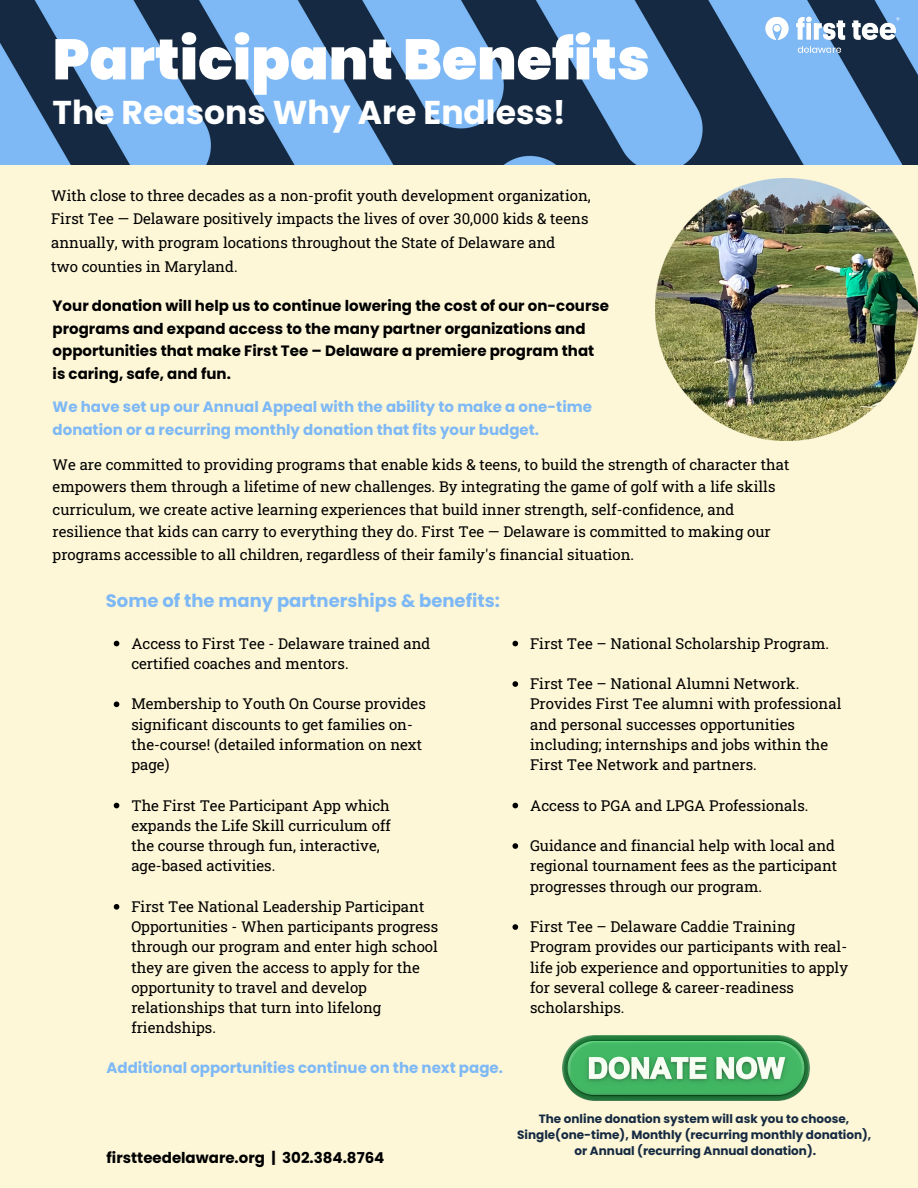
<style>
.page{position:relative;width:918px;height:1188px;background:#fdf6d7}
.page>*{position:absolute;margin:0;border:0;box-sizing:border-box;transform-origin:0 0}
.t1{font:900 57px "Poppins";color:#fff}
.t2{font:700 33px "Poppins";color:#fff}
.t3{font:700 18px "Poppins";color:#7eb9f6}
.t4{font:15px/20.2px "Roboto Slab";color:#000}
.t5{font:700 15px "Poppins";color:#000}
.t6{font:700 15px "Poppins";color:#7eb9f6}
.t7{font:700 12px "Poppins";color:#152a42}
</style>
<div class="page">
<svg style="left:512px;top:641px;width:6px;height:5px"></svg>
<svg style="left:512px;top:681px;width:6px;height:6px"></svg>
<svg style="left:512px;top:803px;width:6px;height:5px"></svg>
<svg style="left:512px;top:843px;width:6px;height:6px"></svg>
<svg style="left:512px;top:924px;width:6px;height:6px"></svg>
<img style="left:0;top:0;width:918px;height:164px">
<img style="left:563px;top:1036px;width:246px;height:65px">
<img style="left:762px;top:14px;width:140px;height:52px">
<img style="left:656px;top:178px;width:262px;height:263px">
<svg style="left:114px;top:641px;width:5px;height:5px"></svg>
<svg style="left:114px;top:701px;width:5px;height:6px"></svg>
<svg style="left:114px;top:803px;width:5px;height:5px"></svg>
<svg style="left:114px;top:904px;width:5px;height:6px"></svg>
<p class="t1" style="left:53px;top:20px;width:599px">Participant Benefits</p>
<p class="t2" style="left:53px;top:90px;width:515px">The Reasons Why Are Endless!</p>
<p class="t4" style="left:51px;top:185px;width:541px">With close to three decades as a non-profit youth development organization,</p>
<p class="t4" style="left:51px;top:208px;width:539px">First Tee — Delaware positively impacts the lives of over 30,000 kids &amp; teens</p>
<p class="t4" style="left:51px;top:232px;width:506px">annually, with program locations throughout the State of Delaware and</p>
<p class="t4" style="left:51px;top:256px;width:188px">two counties in Maryland.</p>
<p class="t5" style="left:53px;top:295px;width:558px">Your donation will help us to continue lowering the cost of our on-course</p>
<p class="t5" style="left:53px;top:318px;width:535px">programs and expand access to the many partner organizations and</p>
<p class="t5" style="left:53px;top:340px;width:543px">opportunities that make First Tee – Delaware a premiere program that</p>
<p class="t5" style="left:53px;top:363px;width:180px">is caring, safe, and fun.</p>
<p class="t6" style="left:53px;top:397px;width:541px">We have set up our Annual Appeal with the ability to make a one-time</p>
<p class="t6" style="left:53px;top:419px;width:488px">donation or a recurring monthly donation that fits your budget.</p>
<p class="t4" style="left:53px;top:453px;width:738px;line-height:22.5px">We are committed to providing programs that enable kids &amp; teens, to build the strength of character that empowers them through a lifetime of new challenges. By integrating the game of golf with a life skills curriculum, we create active learning experiences that build inner strength, self-confidence, and resilience that kids can carry to everything they do. First Tee — Delaware is committed to making our programs accessible to all children, regardless of their family's financial situation.</p>
<p class="t3" style="left:106px;top:588px;width:396px">Some of the many partnerships &amp; benefits:</p>
<p class="t4" style="left:131px;top:633px;width:301px">Access to First Tee - Delaware trained and certified coaches and mentors.</p>
<p class="t4" style="left:131px;top:693px;width:296px">Membership to Youth On Course provides significant discounts to get families on&shy;the-course! (detailed information on next page)</p>
<p class="t4" style="left:131px;top:795px;width:261px">The First Tee Participant App which expands the Life Skill curriculum off the course through fun, interactive, age-based activities.</p>
<p class="t4" style="left:131px;top:896px;width:308px">First Tee National Leadership Participant Opportunities - When participants progress through our program and enter high school they are given the access to apply for the opportunity to travel and develop relationships that turn into lifelong friendships.</p>
<p class="t6" style="left:107px;top:1057px;width:398px">Additional opportunities continue on the next page.</p>
<p class="t5" style="left:107px;top:1148px;width:279px">firstteedelaware.org | 302.384.8764</p>
<p class="t4" style="left:530px;top:633px;width:301px">First Tee – National Scholarship Program.</p>
<p class="t4" style="left:530px;top:673px;width:313px">First Tee – National Alumni Network.<br>Provides First Tee alumni with professional and personal successes opportunities including; internships and jobs within the First Tee Network and partners.</p>
<p class="t4" style="left:530px;top:795px;width:280px">Access to PGA and LPGA Professionals.</p>
<p class="t4" style="left:530px;top:835px;width:309px">Guidance and financial help with local and regional tournament fees as the participant progresses through our program.</p>
<p class="t4" style="left:530px;top:916px;width:319px">First Tee – Delaware Caddie Training Program provides our participants with real&shy;life job experience and opportunities to apply for several college &amp; career-readiness scholarships.</p>
<p class="t7" style="left:539px;top:1110px;width:312px">The online donation system will ask you to choose,</p>
<p class="t7" style="left:517px;top:1126px;width:356px">Single(one-time), Monthly (recurring monthly donation),</p>
<p class="t7" style="left:575px;top:1142px;width:243px">or Annual (recurring Annual donation).</p>
</div>
